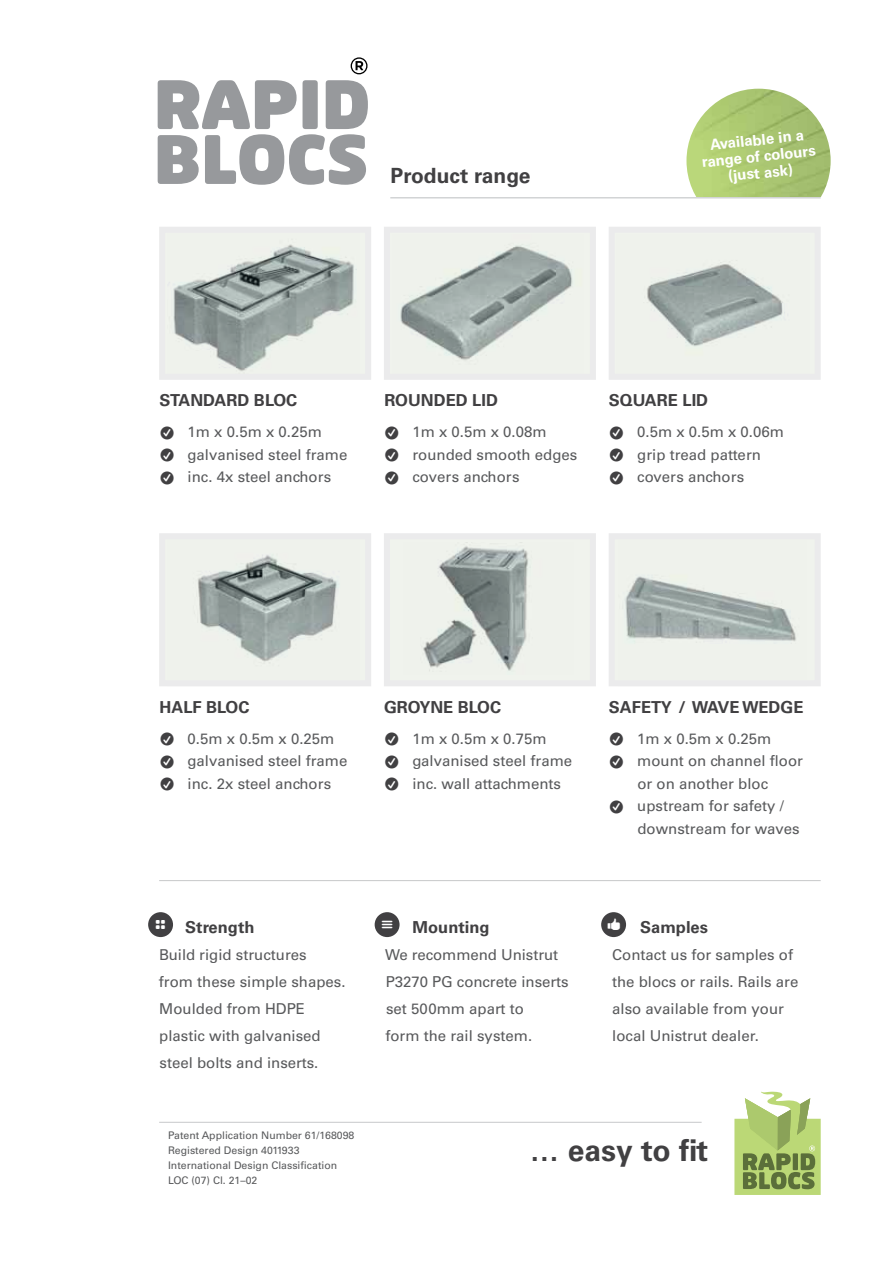
<style>
.page{position:relative;width:893px;height:1263px;background:#fff}
.page>*{position:absolute;margin:0;border:0;box-sizing:border-box;transform-origin:0 0}
.t1{font:700 30px "Univers LT Std";color:#414042}
.t2{font:700 21px "Univers LT Std";letter-spacing:-.01em;color:#414042}
.t3{font:700 16.5px "Univers LT Std";color:#414042}
.t4{font:15px/27px "Univers LT Std";color:#58595b}
.t5{font:700 15px/16.5px "Univers LT Std";color:#fff;text-align:center}
.t6{font:10.5px/15px "Univers LT Std";color:#58595b}
.s1{font-size:36px;color:#414042}
.s2{font-family:"Entypo";font-size:21px;color:#fff}
.s3{font-weight:400;font-size:69px}
.s4{font-family:"Entypo";font-weight:400;font-size:30px;color:#fff}
.s5{font-family:"Entypo";font-weight:400;font-size:27px;color:#fff}
</style>
<div class="page">
<img style="left:686px;top:89px;width:145px;height:144px;border-radius:72px">
<div style="left:646px;top:198px;width:186px;height:33px;background:#fff"></div>
<svg style="left:158px;top:80px;width:210px;height:105px"></svg>
<svg style="left:351px;top:57px;width:16px;height:17px"></svg>
<div style="left:162px;top:230px;width:206px;height:147px;background:#f0f3ed"></div>
<img style="left:173px;top:244px;width:184px;height:127px">
<div style="left:159px;top:227px;width:212px;height:153px;border:6px solid #ebebec"></div>
<div style="left:162px;top:536px;width:206px;height:147px;background:#f0f3ed"></div>
<img style="left:198px;top:555px;width:141px;height:108px">
<div style="left:159px;top:533px;width:212px;height:153px;border:6px solid #ebebec"></div>
<div style="left:387px;top:230px;width:206px;height:147px;background:#f0f3ed"></div>
<img style="left:400px;top:245px;width:173px;height:115px">
<div style="left:384px;top:227px;width:212px;height:153px;border:6px solid #ebebec"></div>
<div style="left:612px;top:230px;width:206px;height:147px;background:#f0f3ed"></div>
<img style="left:647px;top:262px;width:138px;height:85px">
<div style="left:609px;top:227px;width:212px;height:153px;border:6px solid #ebebec"></div>
<div style="left:387px;top:536px;width:206px;height:147px;background:#f0f3ed"></div>
<img style="left:423px;top:542px;width:108px;height:129px">
<div style="left:384px;top:533px;width:212px;height:153px;border:6px solid #ebebec"></div>
<div style="left:612px;top:536px;width:206px;height:147px;background:#f0f3ed"></div>
<img style="left:625px;top:576px;width:171px;height:66px">
<div style="left:609px;top:533px;width:212px;height:153px;border:6px solid #ebebec"></div>
<hr style="left:390px;top:198px;width:431px;height:1px;background:#bcbec0">
<hr style="left:159px;top:880px;width:662px;height:1px;background:#c7c8ca">
<svg style="left:734px;top:1091px;width:87px;height:104px"></svg>
<hr style="left:159px;top:1122px;width:543px;height:1px;background:#c7c8ca">
<h2 class="t2" style="left:391px;top:163px;width:141px">PRODUCT RANGE</h2>
<p class="t5" style="left:699px;top:138px;width:116px;rotate:-6deg">AVAILABLE IN A<br>RANGE OF C OL OUR S (JUST ASK)</p>
<p class="t3" style="left:159px;top:391px;width:137px">STANDARD BLOC</p>
<p class="t4" style="left:161px;top:419px;width:163px"><span class="s1">•</span><span class="s2">W</span> 1m x 0.5m x 0.25m</p>
<p class="t4" style="left:161px;top:441px;width:188px"><span class="s1">•</span><span class="s2">W</span> galvanised steel frame</p>
<p class="t4" style="left:161px;top:464px;width:172px"><span class="s1">•</span><span class="s2">W</span> inc. 4x steel anchors</p>
<p class="t3" style="left:384px;top:391px;width:113px">ROUNDED LID</p>
<p class="t4" style="left:385px;top:419px;width:163px"><span class="s1">•</span><span class="s2">W</span> 1m x 0.5m x 0.08m</p>
<p class="t4" style="left:385px;top:441px;width:193px"><span class="s1">•</span><span class="s2">W</span> rounded smooth edges</p>
<p class="t4" style="left:385px;top:464px;width:136px"><span class="s1">•</span><span class="s2">W</span> covers anchors</p>
<p class="t3" style="left:609px;top:391px;width:99px">SQUARE LID</p>
<p class="t4" style="left:610px;top:419px;width:175px"><span class="s1">•</span><span class="s2">W</span> 0.5m x 0.5m x 0.06m</p>
<p class="t4" style="left:610px;top:441px;width:152px"><span class="s1">•</span><span class="s2">W</span> grip tread pattern</p>
<p class="t4" style="left:610px;top:464px;width:136px"><span class="s1">•</span><span class="s2">W</span> covers anchors</p>
<p class="t3" style="left:160px;top:697px;width:89px">HALF BLOC</p>
<p class="t4" style="left:161px;top:725px;width:175px"><span class="s1">•</span><span class="s2">W</span> 0.5m x 0.5m x 0.25m</p>
<p class="t4" style="left:161px;top:748px;width:188px"><span class="s1">•</span><span class="s2">W</span> galvanised steel frame</p>
<p class="t4" style="left:161px;top:770px;width:172px"><span class="s1">•</span><span class="s2">W</span> inc. 2x steel anchors</p>
<p class="t3" style="left:384px;top:697px;width:116px">GROYNE BLOC</p>
<p class="t4" style="left:385px;top:725px;width:163px"><span class="s1">•</span><span class="s2">W</span> 1m x 0.5m x 0.75m</p>
<p class="t4" style="left:385px;top:748px;width:188px"><span class="s1">•</span><span class="s2">W</span> galvanised steel frame</p>
<p class="t4" style="left:385px;top:770px;width:177px"><span class="s1">•</span><span class="s2">W</span> inc. wall attachments</p>
<p class="t3" style="left:609px;top:697px;width:196px">SAFETY / WAVE WEDG E</p>
<p class="t4" style="left:610px;top:725px;width:163px"><span class="s1">•</span><span class="s2">W</span> 1m x 0.5m x 0.25m</p>
<p class="t4" style="left:610px;top:750px;width:194px;line-height:22.5px;text-align:center"><span class="s1">•</span><span class="s2">W</span> mount on channel floor or on another bloc</p>
<p class="t4" style="left:637px;top:795px;width:164px;line-height:22.5px;text-indent:-27px"><span class="s1">•</span><span class="s2">W</span> upstream for safety / downstream for waves</p>
<p class="t3" style="left:148px;top:917px;width:108px"><span class="s3">•</span><span class="s4">k</span> STRENGTH</p>
<p class="t4" style="left:159px;top:941px;width:188px">Build rigid structures<br>from these simple shapes.<br>Moulded from HDPE plastic with galvanised steel bolts and inserts.</p>
<p class="t3" style="left:375px;top:917px;width:116px"><span class="s3">•</span><span class="s4">i</span> MOUNTING</p>
<p class="t4" style="left:385px;top:941px;width:185px">We recommend Unistrut<br>P3270 PG concrete inserts set 500mm apart to<br>form the rail system.</p>
<p class="t3" style="left:601px;top:917px;width:108px"><span class="s3">•</span><span class="s5">8</span> SAMPLES</p>
<p class="t4" style="left:612px;top:941px;width:188px">Contact us for samples of the blocs or rails. Rails are also available from your local Unistrut dealer.</p>
<p class="t6" style="left:168px;top:1127px;width:188px">Patent Application Number 61/168098<br>Registered Design 4011933<br>International Design Classification<br>LOC (07) Cl. 21–02</p>
<h1 class="t1" style="left:530px;top:1133px;width:180px">… EASY TO FIT</h1>
</div>
